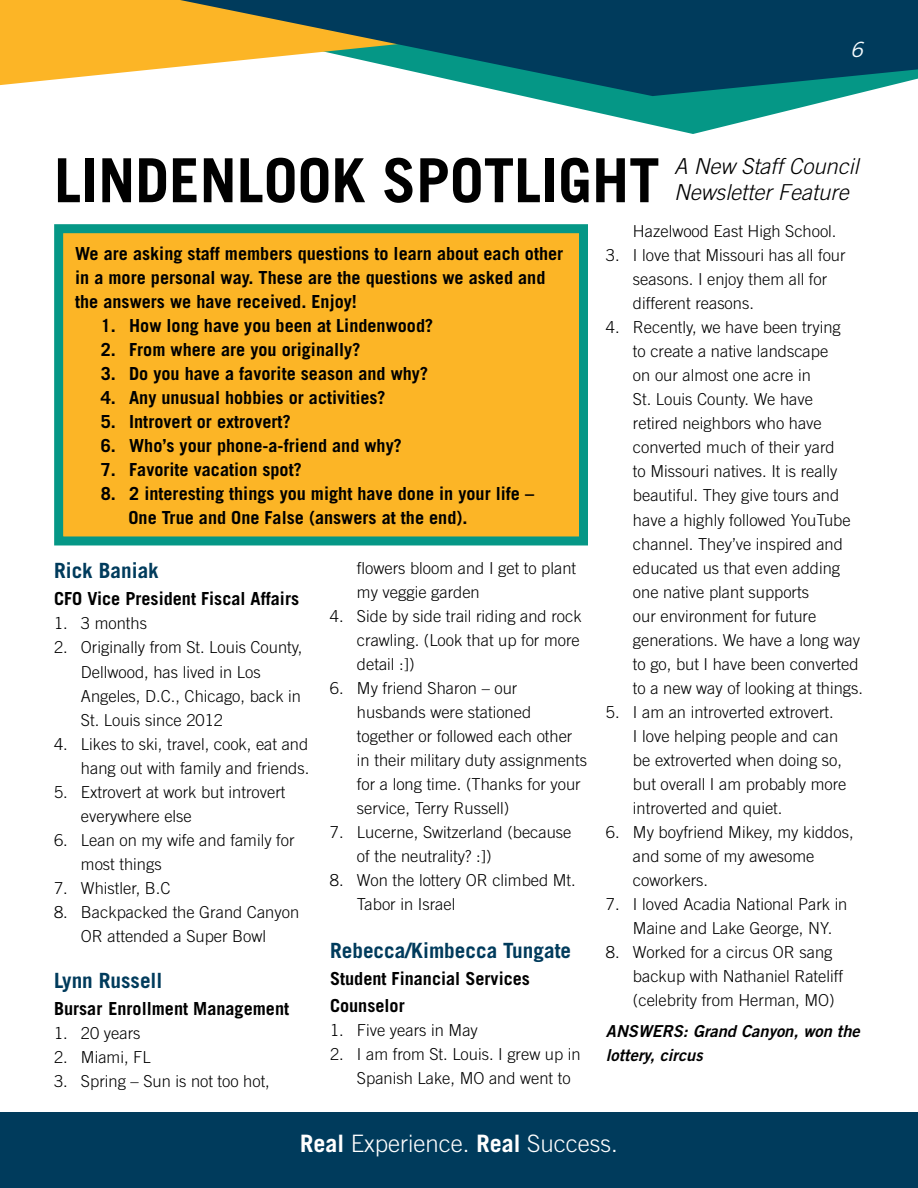
<style>
.page{position:relative;width:918px;height:1188px;background:#fff}
.page>*{position:absolute;margin:0;border:0;box-sizing:border-box;transform-origin:0 0}
.t1{font:700 60.9px "Trade Gothic";color:#000}
.t2{font:300 24px "Trade Gothic";color:#fff}
.t3{font:italic 300 22.05px/26.4px "Trade Gothic";color:#000}
.t4{font:700 21px "Trade Gothic";color:#003b5c}
.t5{font:italic 21px "Trade Gothic";color:#f7fcfe}
.t6{font:700 18px/24px "Trade Gothic";color:#000}
.t7{font:300 16.5px/24px "Trade Gothic";color:#000}
.t8{font:italic 16.5px/24px "Trade Gothic Bold Two";color:#000101}
.s1{font-weight:700}
</style>
<div class="page">
<div style="left:0;top:1112px;width:918px;height:76px;background:#003b5c"></div>
<div style="left:59px;top:229px;width:525px;height:312px;background:#fcb526"></div>
<div style="left:54px;top:224px;width:534px;height:321px;border:9px solid #059786"></div>
<svg style="left:523px;top:96px;width:324px;height:38px"></svg>
<svg style="left:0;top:0;width:180px;height:85px;background:#fcbc3d"></svg>
<svg style="left:180px;top:0;width:738px;height:96px;background:#3f6f73"></svg>
<p class="t5" style="left:850px;top:37px;width:14px">6</p>
<h1 class="t1" style="left:54px;top:143px;width:607px">LINDENLOOK SPOTLIGHT</h1>
<h3 class="t3" style="left:674px;top:153px;width:186px">A New Staff Council<br>Newsletter Feature</h3>
<p class="t6" style="left:75px;top:241px;width:490px">We are asking staff members questions to learn about each other in a more personal way. These are the questions we asked and the answers we have received. Enjoy!</p>
<p class="t6" style="left:101px;top:313px;width:334px">1. How long have you been at Lindenwood?</p>
<p class="t6" style="left:101px;top:337px;width:261px">2. From where are you originally?</p>
<p class="t6" style="left:101px;top:361px;width:329px">3. Do you have a favorite season and why?</p>
<p class="t6" style="left:101px;top:385px;width:287px">4. Any unusual hobbies or activities?</p>
<p class="t6" style="left:101px;top:409px;width:192px">5. Introvert or extrovert?</p>
<p class="t6" style="left:101px;top:433px;width:303px">6. Who’s your phone-a-friend and why?</p>
<p class="t6" style="left:101px;top:457px;width:203px">7. Favorite vacation spot?</p>
<p class="t6" style="left:129px;top:481px;width:407px;text-indent:-28px">8. 2 interesting things you might have done in your life –<br>One True and One False (answers at the end).</p>
<p class="t4" style="left:54px;top:558px;width:106px">Rick Baniak</p>
<p class="t6" style="left:54px;top:587px;width:247px">CFO Vice President Fiscal Affairs</p>
<p class="t7" style="left:54px;top:611px;width:95px">1. 3 months</p>
<p class="t7" style="left:81px;top:635px;width:223px;text-indent:-27px">2. Originally from St. Louis County,<br>Dellwood, has lived in Los<br>Angeles, D.C., Chicago, back in<br>St. Louis since 2012</p>
<p class="t7" style="left:54px;top:731px;width:257px;text-align:right">4. Likes to ski, travel, cook, eat and hang out with family and friends.</p>
<p class="t7" style="left:81px;top:779px;width:206px;text-indent:-27px">5. Extrovert at work but introvert everywhere else</p>
<p class="t7" style="left:81px;top:827px;width:215px;text-indent:-27px">6. Lean on my wife and family for most things</p>
<p class="t7" style="left:54px;top:875px;width:118px">7. Whistler, B.C</p>
<p class="t7" style="left:54px;top:900px;width:247px;text-align:center">8. Backpacked the Grand Canyon<br>OR attended a Super Bowl</p>
<p class="t4" style="left:54px;top:968px;width:110px">Lynn Russell</p>
<p class="t6" style="left:54px;top:996px;width:237px">Bursar Enrollment Management</p>
<p class="t7" style="left:54px;top:1021px;width:88px">1. 20 years</p>
<p class="t7" style="left:54px;top:1045px;width:98px">2. Miami, FL</p>
<p class="t7" style="left:54px;top:1069px;width:217px">3. Spring – Sun is not too hot,</p>
<p class="t7" style="left:357px;top:556px;width:221px">flowers bloom and I get to plant my veggie garden</p>
<p class="t7" style="left:357px;top:604px;width:226px;text-align:justify;text-indent:-27px">4. Side by side trail riding and rock crawling. (Look that up for more detail :])</p>
<p class="t7" style="left:357px;top:676px;width:232px;text-indent:-27px">6. My friend Sharon – our husbands were stationed together or followed each other in their military duty assignments for a long time. (Thanks for your service, Terry Russell)</p>
<p class="t7" style="left:357px;top:820px;width:216px;text-indent:-27px">7. Lucerne, Switzerland (because of the neutrality? :])</p>
<p class="t7" style="left:357px;top:868px;width:220px;text-indent:-27px">8. Won the lottery OR climbed Mt.<br>Tabor in Israel</p>
<p class="t4" style="left:330px;top:938px;width:243px">Rebecca/Kimbecca Tungate</p>
<p class="t6" style="left:330px;top:965px;width:201px;line-height:27px">Student Financial Services<br>Counselor</p>
<p class="t7" style="left:330px;top:1018px;width:149px">1. Five years in May</p>
<p class="t7" style="left:357px;top:1042px;width:225px;text-indent:-27px">2. I am from St. Louis. I grew up in<br>Spanish Lake, MO and went to</p>
<p class="t7" style="left:633px;top:219px;width:205px">Hazelwood East High School.</p>
<p class="t7" style="left:633px;top:243px;width:214px;text-indent:-27px">3. I love that Missouri has all four seasons. I enjoy them all for different reasons.</p>
<p class="t7" style="left:633px;top:315px;width:232px;text-indent:-27px">4. Recently, we have been trying<br>to create a native landscape<br>on our almost one acre in<br>St. Louis County. We have<br>retired neighbors who have converted much of their yard<br>to Missouri natives. It is really beautiful. They give tours and have a highly followed YouTube channel. They’ve inspired and educated us that even adding one native plant supports<br>our environment for future generations. We have a long way to go, but I have been converted to a new way of looking at things.</p>
<p class="t7" style="left:633px;top:699px;width:215px;text-indent:-27px">5. I am an introverted extrovert.<br>I love helping people and can be extroverted when doing so, but overall I am probably more introverted and quiet.</p>
<p class="t7" style="left:633px;top:820px;width:222px;text-indent:-27px">6. My boyfriend Mikey, my kiddos, and some of my awesome coworkers.</p>
<p class="t7" style="left:633px;top:892px;width:216px;text-indent:-27px">7. I loved Acadia National Park in<br>Maine and Lake George, NY.</p>
<p class="t7" style="left:633px;top:940px;width:211px;text-indent:-27px">8. Worked for a circus OR sang backup with Nathaniel Rateliff (celebrity from Herman, MO)</p>
<p class="t8" style="left:606px;top:1019px;width:255px">ANSWERS: Grand Canyon, won the lottery, circus</p>
<h2 class="t2" style="left:300px;top:1129px;width:319px"><span class="s1">Real</span> Experience. <span class="s1">Real</span> Success.</h2>
</div>
